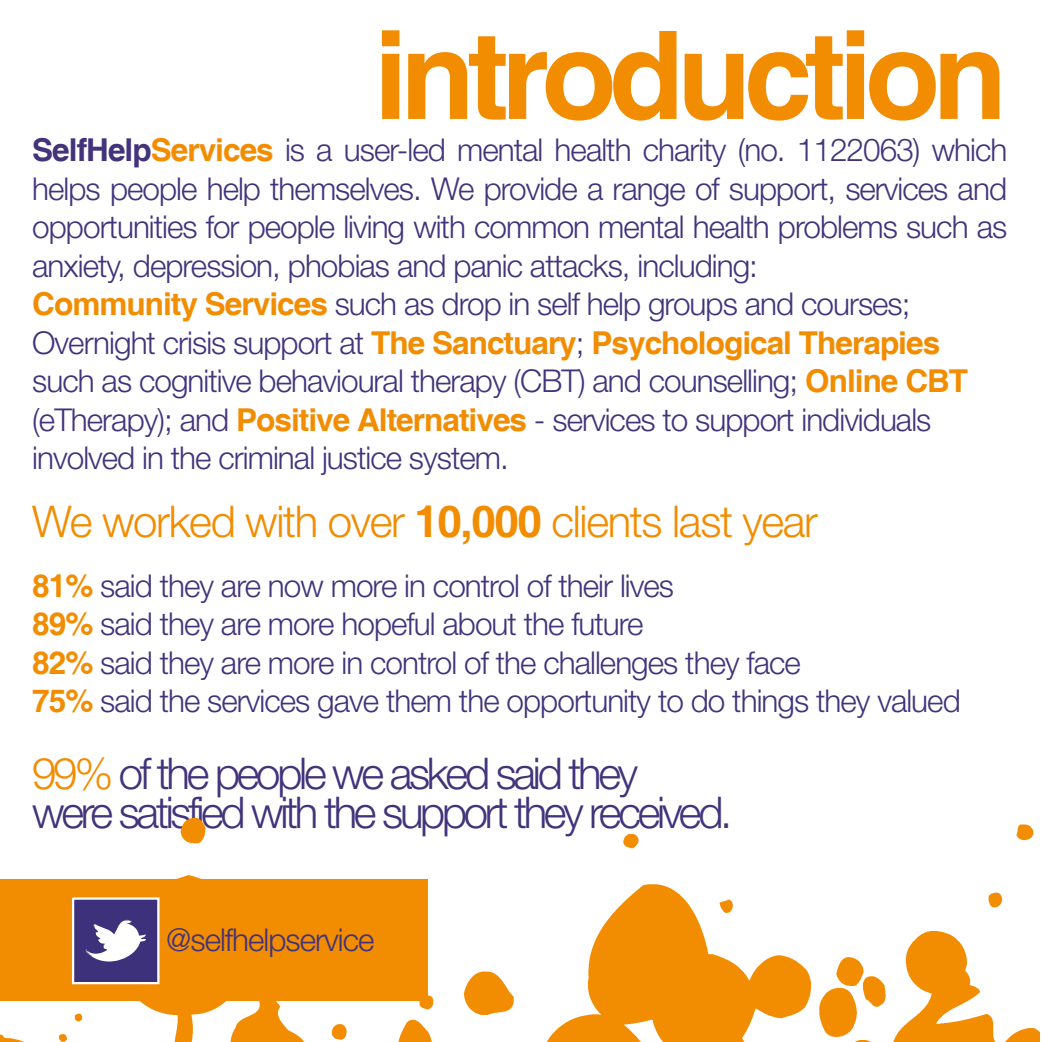
<style>
.page{position:relative;width:1042px;height:1042px;background:#fff}
.page>*{position:absolute;margin:0;border:0;box-sizing:border-box;transform-origin:0 0}
.t1{font:700 122.5px "Helvetica";letter-spacing:-.06em;color:#f28c00}
.t2{font:300 43.75px/38.5px "Helvetica Neue LT Std";letter-spacing:-.075em;color:#42337b}
.t3{font:300 43.75px "Helvetica Neue LT Std";letter-spacing:-.03em;color:#f28c00}
.t4{font:300 31.5px/38.5px "Helvetica Neue LT Std";letter-spacing:-.03em;color:#42337b}
.t5{font:700 31.5px "Helvetica";letter-spacing:-.03em;color:#f28c00}
.s1{font-family:"Helvetica";font-weight:700}
.s2{font-family:"Helvetica";font-weight:700;color:#f28c00}
.s3{font-family:"Helvetica Neue LT Std";font-weight:300;color:#42337b}
.s4{color:#f28c00}
</style>
<div class="page">
<img style="left:0;top:819px;width:1039px;height:223px">
<div style="left:0;top:879px;width:428px;height:121px;background:#f28c00"></div>
<svg style="left:72px;top:897px;width:87px;height:87px;background:#71679d"></svg>
<h1 class="t1" style="left:373px;top:1px;width:635px">introduction</h1>
<p class="t4" style="left:32px;top:130px;width:976px"><span class="s1">SelfHelp</span><span class="s2">Services</span> is a user-led mental health charity (no. 1122063) which helps people help themselves. We provide a range of support, services and opportunities for people living with common mental health problems such as anxiety, depression, phobias and panic attacks, including:<br><span class="s2">Community Services</span> such as drop in self help groups and courses;</p>
<p class="t5" style="left:32px;top:323px;width:909px"><span class="s3">Overnight crisis support at</span> The Sanctuary<span class="s3">;</span> Psychological Therapies</p>
<p class="t4" style="left:32px;top:361px;width:937px">such as cognitive behavioural therapy (CBT) and counselling; <span class="s2">Online CBT </span>(eTherapy); and <span class="s2">Positive Alternatives</span> - services to support individuals involved in the criminal justice system.</p>
<h2 class="t3" style="left:32px;top:494px;width:787px">We worked with over <span class="s1">10,000</span> clients last year</h2>
<p class="t4" style="left:32px;top:566px;width:930px"><span class="s2">81%</span> said they are now more in control of their lives<br><span class="s2">89%</span> said they are more hopeful about the future<br><span class="s2">82%</span> said they are more in control of the challenges they face<br><span class="s2">75%</span> said the services gave them the opportunity to do things they valued</p>
<h2 class="t2" style="left:32px;top:753px;width:702px"><span class="s4">99%</span> of the people we asked said they<br>were satisfied with the support they received.</h2>
<p class="t4" style="left:166px;top:919px;width:210px">@selfhelpservice</p>
</div>
